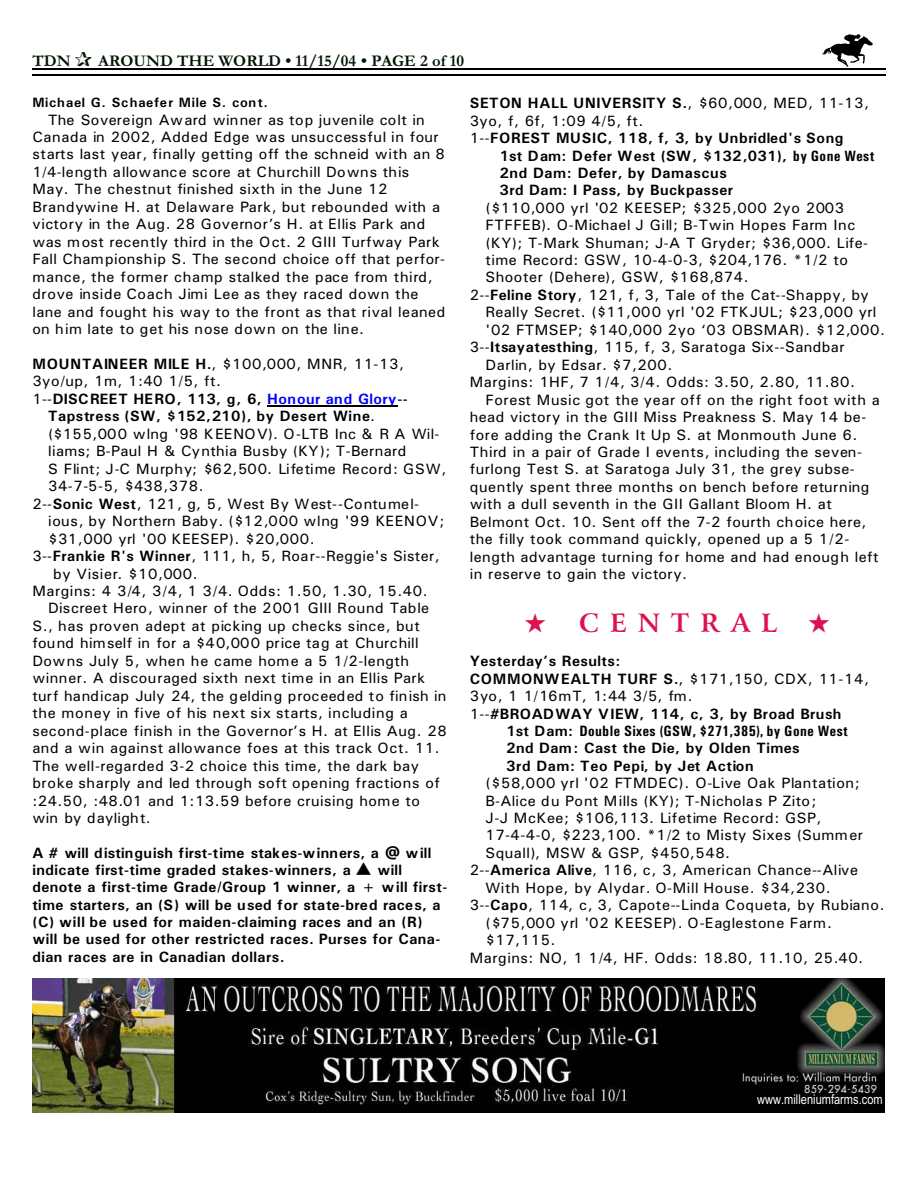
<style>
.page{position:relative;width:918px;height:1188px;background:#fff}
.page>*{position:absolute;margin:0;border:0;box-sizing:border-box;transform-origin:0 0}
.t1{font:700 25.5px "Arrus BT";letter-spacing:.43em;color:#db124d}
.t2{font:700 16.5px "Garamond";color:#001400}
.t3{font:15px/17.4px "Univers";letter-spacing:.035em;color:#000}
.t4{font:700 15px/17.2px "Univers";letter-spacing:.03em;color:#000}
.t5{font:15px "Univers";letter-spacing:.01em;color:#000}
.t6{font:15px "Univers";letter-spacing:.06em;color:#000}
.t7{font:700 15px "Univers Condensed";letter-spacing:.03em;color:#000}
.t8{font:15px "Univers";letter-spacing:.055em;color:#000}
.t9{font:700 13.5px "Univers";letter-spacing:.045em;color:#000}
.t10{font:13.5px "Arial Narrow";color:#fff}
.s1{font-weight:700}
.s2{font-weight:400}
.s3{color:#00f}
.s4{font-family:"Univers Condensed"}
.s5{font-family:"Univers"}
</style>
<div class="page">
<img style="left:821px;top:35px;width:51px;height:31px">
<hr style="left:32px;top:68px;width:853px;height:1px;background:#000">
<hr style="left:32px;top:75px;width:853px;height:1px;background:#000">
<img style="left:32px;top:979px;width:852px;height:133px">
<hr style="left:267px;top:406px;width:130px;height:1px;background:#000">
<p class="t2" style="left:32px;top:55px;width:40px">TDN</p>
<p class="t2" style="left:98px;top:55px;width:367px">AROUND THE WORLD • 11/15/04 • PAGE 2 of 10</p>
<p class="t9" style="left:32px;top:98px;width:237px">Michael G. Schaefer Mile S. cont.</p>
<p class="t3" style="left:32px;top:112px;width:414px;text-indent:16px">The Sovereign Award winner as top juvenile colt in Canada in 2002, Added Edge was unsuccessful in four starts last year, finally getting off the schneid with an 8<br>1/4-length allowance score at Churchill Downs this May. The chestnut finished sixth in the June 12<br>Brandywine H. at Delaware Park, but rebounded with a victory in the Aug. 28 Governor’s H. at Ellis Park and was most recently third in the Oct. 2 GIII Turfway Park Fall Championship S. The second choice off that perfor&shy;mance, the former champ stalked the pace from third, drove inside Coach Jimi Lee as they raced down the lane and fought his way to the front as that rival leaned on him late to get his nose down on the line.</p>
<p class="t3" style="left:32px;top:356px;width:373px"><span class="s1">MOUNTAINEER MILE H.</span>, $100,000, MNR, 11-13,</p>
<p class="t3" style="left:32px;top:374px;width:190px">3yo/up, 1m, 1:40 1/5, ft.</p>
<p class="t4" style="left:32px;top:391px;width:377px"><span class="s2">1--</span>DISCREET HERO, 113, g, 6, <span class="s3">Honour and Glory</span>--</p>
<p class="t4" style="left:48px;top:409px;width:328px">Tapstress (SW, $152,210), by Desert Wine<span class="s2">.</span></p>
<p class="t5" style="left:48px;top:429px;width:393px">($155,000 wlng '98 KEENOV). O-LTB Inc &amp; R A Wil-</p>
<p class="t3" style="left:48px;top:444px;width:360px">liams; B-Paul H &amp; Cynthia Busby (KY); T-Bernard</p>
<p class="t6" style="left:48px;top:463px;width:400px">S Flint; J-C Murphy; $62,500. Lifetime Record: GSW,</p>
<p class="t3" style="left:48px;top:479px;width:157px">34-7-5-5, $438,378.</p>
<p class="t5" style="left:32px;top:498px;width:388px">2--<span class="s1">Sonic West</span>, 121, g, 5, West By West--Contumel-</p>
<p class="t8" style="left:48px;top:516px;width:398px">ious, by Northern Baby. ($12,000 wlng '99 KEENOV;</p>
<p class="t3" style="left:48px;top:531px;width:268px">$31,000 yrl '00 KEESEP). $20,000.</p>
<p class="t3" style="left:32px;top:549px;width:409px">3--<span class="s1">Frankie R's Winner</span>, 111, h, 5, Roar--Reggie's Sister,</p>
<p class="t3" style="left:53px;top:566px;width:146px">by Visier. $10,000.</p>
<p class="t3" style="left:32px;top:583px;width:397px">Margins: 4 3/4, 3/4, 1 3/4. Odds: 1.50, 1.30, 15.40.</p>
<p class="t5" style="left:48px;top:603px;width:383px">Discreet Hero, winner of the 2001 GIII Round Table</p>
<p class="t3" style="left:32px;top:618px;width:389px">S., has proven adept at picking up checks since, but</p>
<p class="t5" style="left:32px;top:638px;width:388px">found himself in for a $40,000 price tag at Churchill</p>
<p class="t3" style="left:32px;top:653px;width:378px">Downs July 5, when he came home a 5 1/2-length</p>
<p class="t3" style="left:32px;top:671px;width:394px">winner. A discouraged sixth next time in an Ellis Park</p>
<p class="t5" style="left:32px;top:690px;width:416px">turf handicap July 24, the gelding proceeded to finish in</p>
<p class="t3" style="left:32px;top:706px;width:377px">the money in five of his next six starts, including a</p>
<p class="t3" style="left:32px;top:723px;width:416px">second-place finish in the Governor’s H. at Ellis Aug. 28</p>
<p class="t3" style="left:32px;top:741px;width:409px">and a win against allowance foes at this track Oct. 11.</p>
<p class="t3" style="left:32px;top:758px;width:388px">The well-regarded 3-2 choice this time, the dark bay</p>
<p class="t3" style="left:32px;top:776px;width:409px">broke sharply and led through soft opening fractions of</p>
<p class="t3" style="left:32px;top:793px;width:389px">:24.50, :48.01 and 1:13.59 before cruising home to</p>
<p class="t3" style="left:32px;top:810px;width:120px">win by daylight.</p>
<p class="t4" style="left:32px;top:845px;width:417px">A # will distinguish first-time stakes-winners, a @ will indicate first-time graded stakes-winners, a ▲ will denote a first-time Grade/Group 1 winner, a + will first&shy;time starters, an (S) will be used for state-bred races, a (C) will be used for maiden-claiming races and an (R) will be used for other restricted races. Purses for Cana&shy;dian races are in Canadian dollars.</p>
<p class="t4" style="left:470px;top:96px;width:401px">SETON HALL UNIVERSITY S.<span class="s2">, $60,000, MED, 11-13,<br>3yo, f, 6f, 1:09 4/5, ft.<br>1--</span>FOREST MUSIC, 118, f, 3, by Unbridled's Song</p>
<p class="t4" style="left:500px;top:148px;width:377px">1st Dam: Defer West (SW, $132,031), <span class="s4">by Gone West<br></span>2nd Dam: Defer, by Damascus<br>3rd Dam: I Pass, by Buckpasser</p>
<p class="t3" style="left:485px;top:200px;width:360px">($110,000 yrl '02 KEESEP; $325,000 2yo 2003</p>
<p class="t3" style="left:485px;top:218px;width:371px">FTFFEB). O-Michael J Gill; B-Twin Hopes Farm Inc</p>
<p class="t3" style="left:485px;top:235px;width:384px">(KY); T-Mark Shuman; J-A T Gryder; $36,000. Life-</p>
<p class="t3" style="left:485px;top:252px;width:364px">time Record: GSW, 10-4-0-3, $204,176. *1/2 to</p>
<p class="t3" style="left:485px;top:270px;width:265px">Shooter (Dehere), GSW, $168,874.</p>
<p class="t3" style="left:470px;top:287px;width:401px">2--<span class="s1">Feline Story</span>, 121, f, 3, Tale of the Cat--Shappy, by</p>
<p class="t3" style="left:485px;top:305px;width:393px">Really Secret. ($11,000 yrl '02 FTKJUL; $23,000 yrl</p>
<p class="t3" style="left:485px;top:322px;width:401px">'02 FTMSEP; $140,000 2yo ‘03 OBSMAR). $12,000.</p>
<p class="t3" style="left:470px;top:340px;width:376px">3--<span class="s1">Itsayatesthing</span>, 115, f, 3, Saratoga Six--Sandbar</p>
<p class="t3" style="left:485px;top:357px;width:188px">Darlin, by Edsar. $7,200.</p>
<p class="t3" style="left:470px;top:375px;width:387px">Margins: 1HF, 7 1/4, 3/4. Odds: 3.50, 2.80, 11.80.</p>
<p class="t3" style="left:485px;top:392px;width:396px">Forest Music got the year off on the right foot with a</p>
<p class="t3" style="left:470px;top:410px;width:398px">head victory in the GIII Miss Preakness S. May 14 be-</p>
<p class="t3" style="left:470px;top:427px;width:389px">fore adding the Crank It Up S. at Monmouth June 6.</p>
<p class="t3" style="left:470px;top:444px;width:394px">Third in a pair of Grade I events, including the seven-</p>
<p class="t3" style="left:470px;top:462px;width:387px">furlong Test S. at Saratoga July 31, the grey subse-</p>
<p class="t3" style="left:470px;top:479px;width:401px">quently spent three months on bench before returning</p>
<p class="t3" style="left:470px;top:497px;width:364px">with a dull seventh in the GII Gallant Bloom H. at</p>
<p class="t3" style="left:470px;top:514px;width:398px">Belmont Oct. 10. Sent off the 7-2 fourth choice here,</p>
<p class="t3" style="left:470px;top:532px;width:381px">the filly took command quickly, opened up a 5 1/2-</p>
<p class="t3" style="left:470px;top:549px;width:410px">length advantage turning for home and had enough left</p>
<p class="t3" style="left:470px;top:567px;width:219px">in reserve to gain the victory.</p>
<h1 class="t1" style="left:525px;top:613px;width:254px">★ CENTRAL</h1>
<p class="t4" style="left:470px;top:654px;width:401px">Yesterday’s Results:<br>COMMONWEALTH TURF S.<span class="s2">, $171,150, CDX, 11-14, 3yo, 1 1/16mT, 1:44 3/5, fm.<br>1--</span>#BROADWAY VIEW, 114, c, 3, by Broad Brush</p>
<p class="t7" style="left:506px;top:726px;width:343px"><span class="s5">1st Dam:</span> Double Sixes (GSW, $271,385), by Gone West</p>
<p class="t4" style="left:506px;top:741px;width:295px">2nd Dam: Cast the Die, by Olden Times<br>3rd Dam: Teo Pepi, by Jet Action</p>
<p class="t3" style="left:485px;top:776px;width:376px">($58,000 yrl '02 FTMDEC). O-Live Oak Plantation;</p>
<p class="t3" style="left:485px;top:793px;width:332px">B-Alice du Pont Mills (KY); T-Nicholas P Zito;</p>
<p class="t3" style="left:485px;top:810px;width:337px">J-J McKee; $106,113. Lifetime Record: GSP,</p>
<p class="t3" style="left:485px;top:828px;width:379px">17-4-4-0, $223,100. *1/2 to Misty Sixes (Summer</p>
<p class="t3" style="left:485px;top:845px;width:246px">Squall), MSW &amp; GSP, $450,548.</p>
<p class="t3" style="left:470px;top:863px;width:390px">2--<span class="s1">America Alive</span>, 116, c, 3, American Chance--Alive</p>
<p class="t3" style="left:485px;top:880px;width:347px">With Hope, by Alydar. O-Mill House. $34,230.</p>
<p class="t3" style="left:470px;top:898px;width:416px">3--<span class="s1">Capo</span>, 114, c, 3, Capote--Linda Coqueta, by Rubiano.</p>
<p class="t6" style="left:485px;top:917px;width:348px">($75,000 yrl '02 KEESEP). O-Eaglestone Farm.</p>
<p class="t3" style="left:485px;top:933px;width:72px">$17,115.</p>
<p class="t3" style="left:470px;top:950px;width:395px">Margins: NO, 1 1/4, HF. Odds: 18.80, 11.10, 25.40.</p>
<p class="t10" style="left:757px;top:1094px;width:127px">www.milleniumfarms.com</p>
</div>
